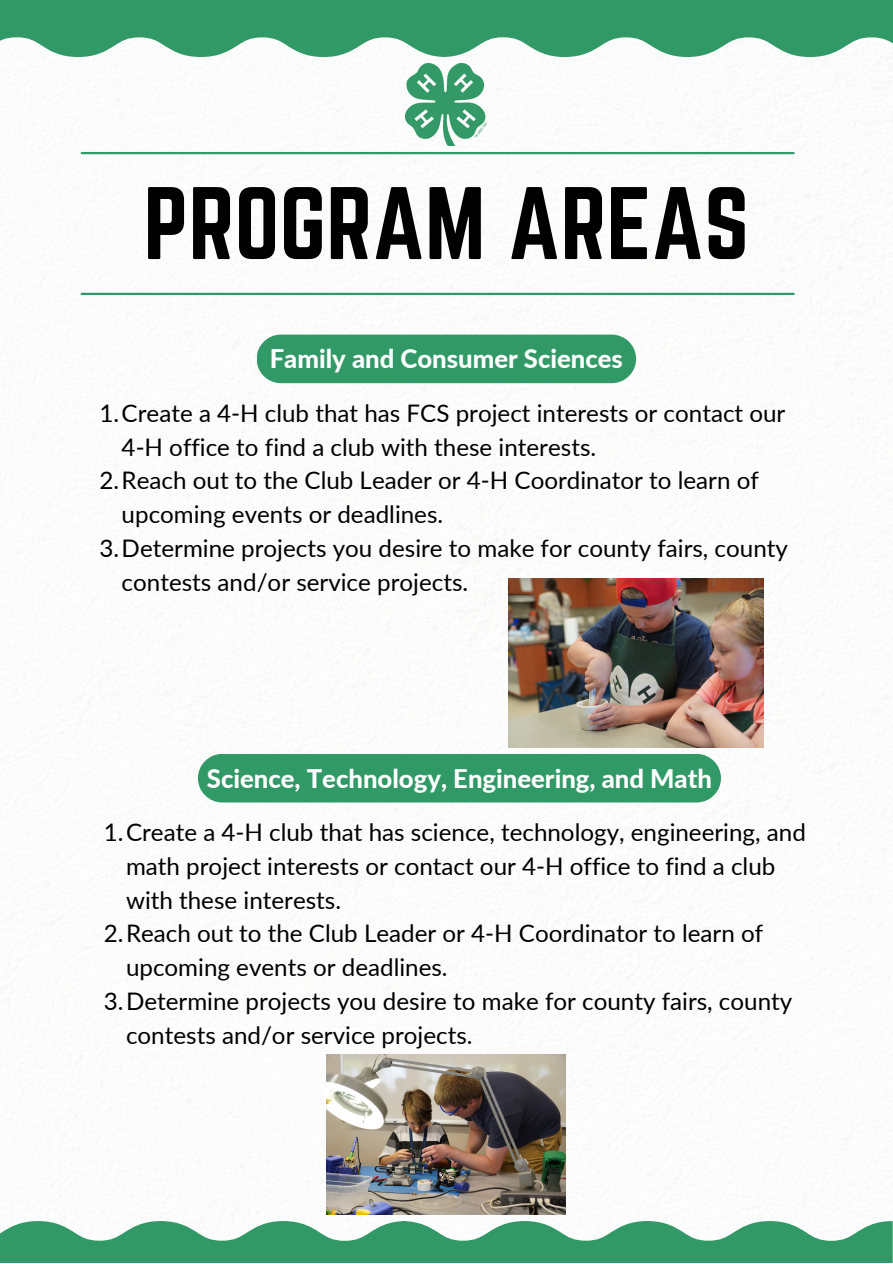
<style>
.page{position:relative;width:893px;height:1264px;background:#fff}
.page>*{position:absolute;margin:0;border:0;box-sizing:border-box;transform-origin:0 0}
.t1{font:89.85px "Norwester";color:#000}
.t2{font:800 25.65px "Lato";color:#fff}
.t3{font:24.15px "Lato";color:#000}
</style>
<div class="page">
<svg style="left:446px;top:0;width:446px;height:57px;fill:#319966"></svg>
<svg style="left:0;top:0;width:446px;height:57px;fill:#319966"></svg>
<svg style="left:0;top:1221px;width:401px;height:41px;fill:#319966"></svg>
<svg style="left:401px;top:1221px;width:491px;height:41px;fill:#319966"></svg>
<hr style="left:82px;top:152px;width:711px;height:2px;background:#319966">
<hr style="left:82px;top:293px;width:711px;height:2px;background:#319966">
<img style="left:406px;top:63px;width:81px;height:82px">
<div style="left:256px;top:334px;width:380px;height:49px;background:#319966;border-radius:24px"></div>
<div style="left:198px;top:754px;width:523px;height:48px;background:#319966;border-radius:24px"></div>
<img style="left:508px;top:578px;width:255px;height:170px">
<img style="left:326px;top:1054px;width:240px;height:160px">
<h1 class="t1" style="left:143px;top:169px;width:607px">PROGRAM AREAS</h1>
<p class="t2" style="left:270px;top:343px;width:355px">Family and Consumer Sciences</p>
<p class="t3" style="left:99px;top:398px;width:687px">1.Create a 4-H club that has FCS project interests or contact our</p>
<p class="t3" style="left:122px;top:432px;width:476px">4-H office to find a club with these interests.</p>
<p class="t3" style="left:99px;top:465px;width:660px">2.Reach out to the Club Leader or 4-H Coordinator to learn of</p>
<p class="t3" style="left:122px;top:499px;width:323px">upcoming events or deadlines.</p>
<p class="t3" style="left:99px;top:533px;width:690px">3.Determine projects you desire to make for county fairs, county</p>
<p class="t3" style="left:122px;top:566px;width:348px">contests and/or service projects.</p>
<p class="t2" style="left:207px;top:762px;width:506px">Science, Technology, Engineering, and Math</p>
<p class="t3" style="left:104px;top:817px;width:703px">1.Create a 4-H club that has science, technology, engineering, and</p>
<p class="t3" style="left:126px;top:851px;width:650px">math project interests or contact our 4-H office to find a club</p>
<p class="t3" style="left:126px;top:884px;width:217px">with these interests.</p>
<p class="t3" style="left:104px;top:918px;width:660px">2.Reach out to the Club Leader or 4-H Coordinator to learn of</p>
<p class="t3" style="left:126px;top:952px;width:323px">upcoming events or deadlines.</p>
<p class="t3" style="left:104px;top:986px;width:690px">3.Determine projects you desire to make for county fairs, county</p>
<p class="t3" style="left:126px;top:1019px;width:348px">contests and/or service projects.</p>
</div>
